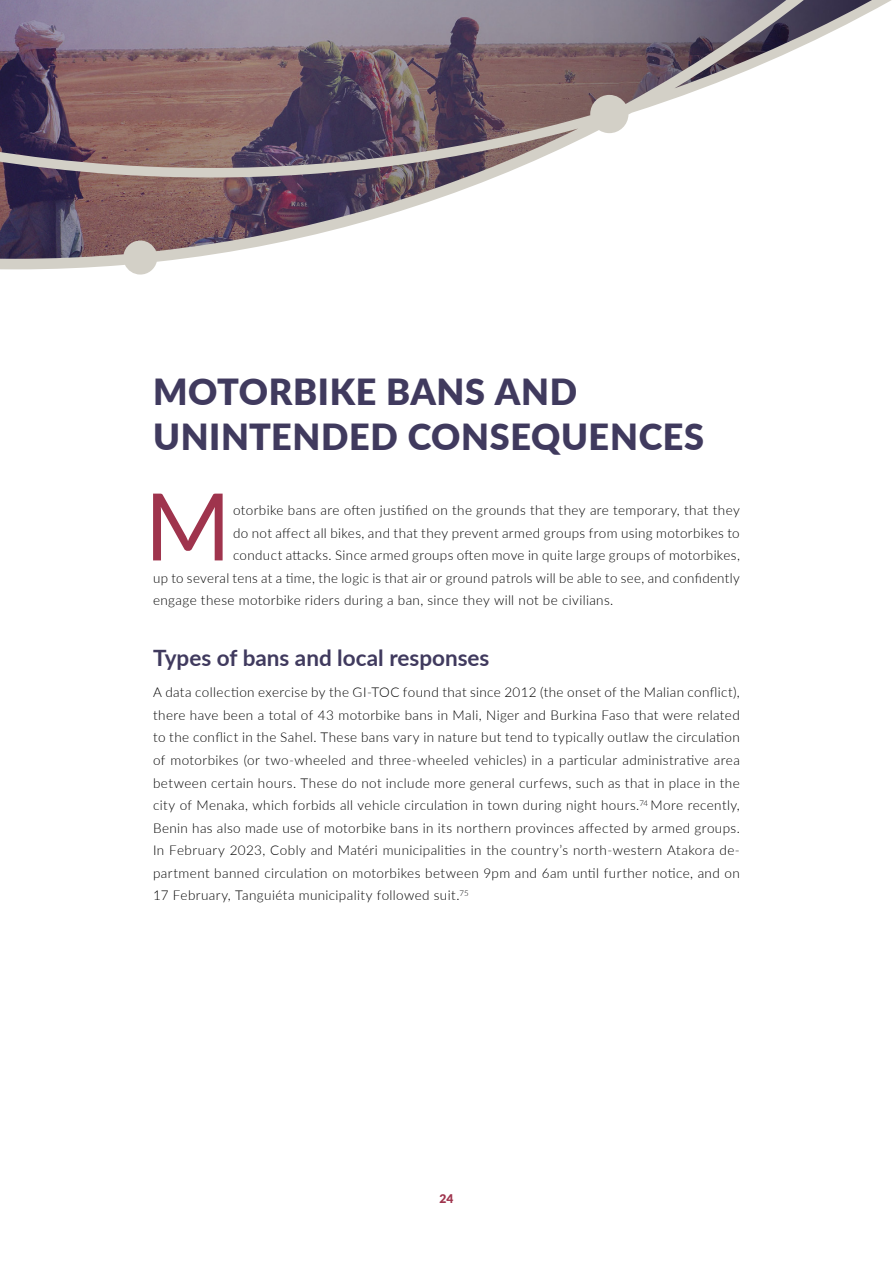
<style>
.page{position:relative;width:893px;height:1263px;background:#fff}
.page>*{position:absolute;margin:0;border:0;box-sizing:border-box;transform-origin:0 0}
.t1{font:93.3px "Lato";color:#9f344d}
.t2{font:900 36px/45px "Lato";letter-spacing:.015em;color:#403a5e}
.t3{font:700 22.5px "Lato";color:#403a5e}
.t4{font:300 13.5px/22.5px "Lato";letter-spacing:.025em;color:#000101;text-align:justify}
.t5{font:900 12px "Lato";color:#9f344d}
</style>
<div class="page">
<svg style="left:0;top:0;width:892px;height:275px"></svg>
<h2 class="t2" style="left:153px;top:368px;width:552px">MOTORBIKE BANS AND<br>UNINTENDED CONSEQUENCES</h2>
<h1 class="t1" style="left:145px;top:460px;width:88px">M</h1>
<p class="t4" style="left:233px;top:499px;width:508px">otorbike bans are often justified on the grounds that they are temporary, that they</p>
<p class="t4" style="left:233px;top:521px;width:508px">do not affect all bikes, and that they prevent armed groups from using motorbikes to</p>
<p class="t4" style="left:233px;top:544px;width:508px">conduct attacks. Since armed groups often move in quite large groups of motorbikes,</p>
<p class="t4" style="left:153px;top:566px;width:588px">up to several tens at a time, the logic is that air or ground patrols will be able to see, and confidently</p>
<p class="t4" style="left:153px;top:589px;width:462px">engage these motorbike riders during a ban, since they will not be civilians.</p>
<h3 class="t3" style="left:153px;top:642px;width:338px">Types of bans and local responses</h3>
<p class="t4" style="left:153px;top:681px;width:588px">A data collection exercise by the GI-TOC found that since 2012 (the onset of the Malian conflict), there have been a total of 43 motorbike bans in Mali, Niger and Burkina Faso that were related to the conflict in the Sahel. These bans vary in nature but tend to typically outlaw the circulation of motorbikes (or two-wheeled and three-wheeled vehicles) in a particular administrative area between certain hours. These do not include more general curfews, such as that in place in the city of Menaka, which forbids all vehicle circulation in town during night hours.<sup>74</sup> More recently, Benin has also made use of motorbike bans in its northern provinces affected by armed groups.<br>In February 2023, Cobly and Matéri municipalities in the country’s north-western Atakora de&shy;partment banned circulation on motorbikes between 9pm and 6am until further notice, and on 17 February, Tanguiéta municipality followed suit.<sup>75</sup></p>
<p class="t5" style="left:439px;top:1189px;width:15px">24</p>
</div>
